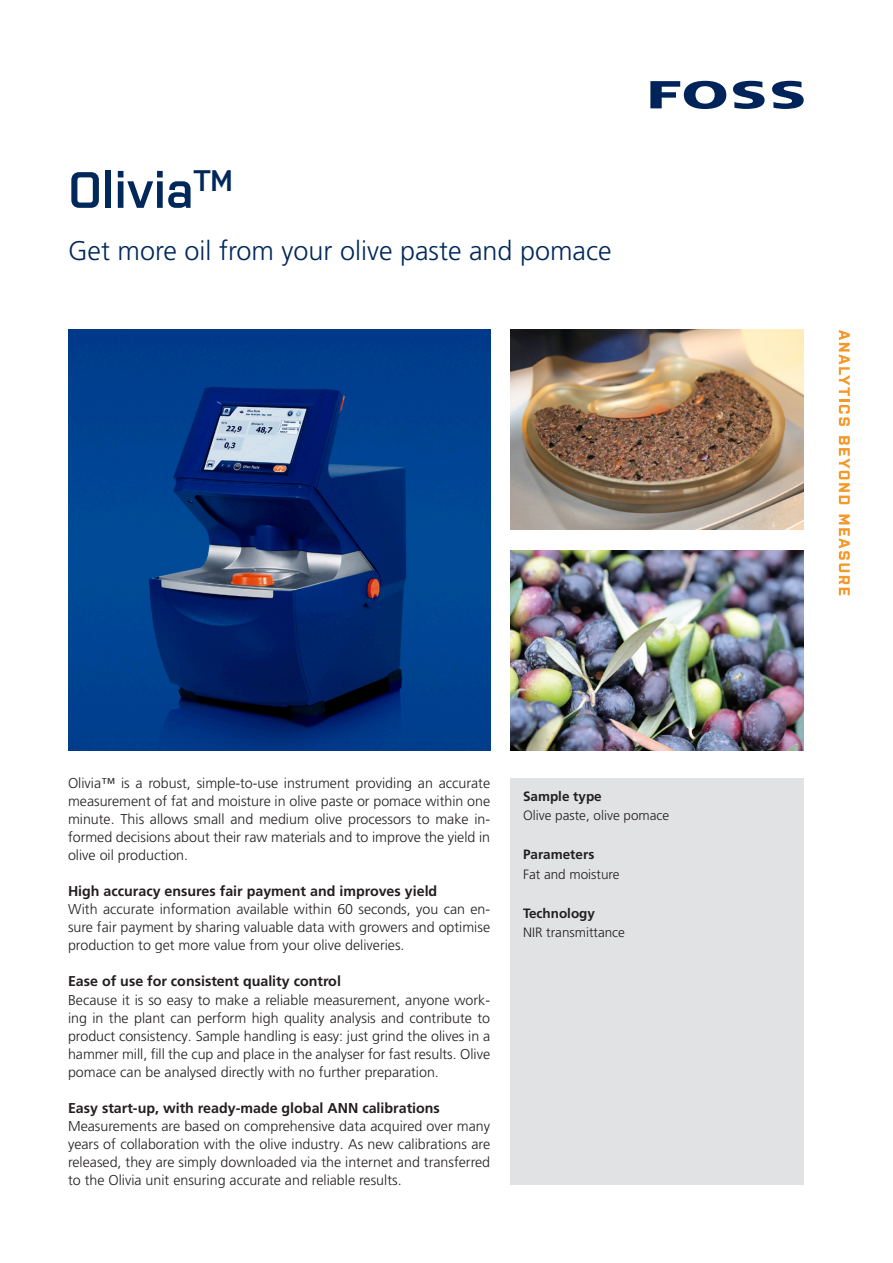
<style>
.page{position:relative;width:893px;height:1263px;background:#fff}
.page>*{position:absolute;margin:0;border:0;box-sizing:border-box;transform-origin:0 0}
.Top_instrument_name{font:600 51px "Purista";color:#00285a}
._2__line{font:300 27px "Frutiger LT Pro";color:#00285a}
.Body{font:300 14.25px/18px "Frutiger LT Pro";color:#231f20;text-align:justify}
.Body_bold{font:700 14.25px "Frutiger LT Pro";color:#231f20}
.Box_text_page_1{font:300 13.5px "Frutiger LT Pro";color:#231f20}
.Box_text_page_1_bold{font:700 13.5px "Frutiger LT Pro";color:#231f20}
</style>
<div class="page">
<div style="left:510px;top:778px;width:294px;height:407px;background:#e1e2e4"></div>
<img style="left:68px;top:330px;width:422px;height:421px">
<img style="left:510px;top:330px;width:294px;height:200px">
<img style="left:510px;top:551px;width:294px;height:200px">
<svg style="left:650px;top:81px;width:76px;height:28px"></svg>
<svg style="left:733px;top:81px;width:32px;height:28px"></svg>
<svg style="left:772px;top:81px;width:32px;height:28px"></svg>
<svg style="left:839px;top:330px;width:11px;height:96px"></svg>
<svg style="left:839px;top:436px;width:11px;height:68px"></svg>
<svg style="left:839px;top:514px;width:11px;height:81px"></svg>
<p class="Top_instrument_name" style="left:68px;top:153px;width:166px">Olivia<sup>TM</sup></p>
<p class="_2__line" style="left:68px;top:235px;width:545px">Get more oil from your olive paste and pomace</p>
<p class="Body" style="left:68px;top:775px;width:424px">Olivia™ is a robust, simple-to-use instrument providing an accurate measurement of fat and moisture in olive paste or pomace within one minute. This allows small and medium olive processors to make in&shy;formed decisions about their raw materials and to improve the yield in olive oil production.</p>
<p class="Body_bold" style="left:68px;top:883px;width:371px">High accuracy ensures fair payment and improves yield</p>
<p class="Body" style="left:68px;top:901px;width:424px">With accurate information available within 60 seconds, you can en&shy;sure fair payment by sharing valuable data with growers and optimise production to get more value from your olive deliveries.</p>
<p class="Body_bold" style="left:68px;top:973px;width:274px">Ease of use for consistent quality control</p>
<p class="Body" style="left:68px;top:991px;width:424px">Because it is so easy to make a reliable measurement, anyone work&shy;ing in the plant can perform high quality analysis and contribute to product consistency. Sample handling is easy: just grind the olives in a hammer mill, fill the cup and place in the analyser for fast results. Olive pomace can be analysed directly with no further preparation.</p>
<p class="Body_bold" style="left:68px;top:1099px;width:373px">Easy start-up, with ready-made global ANN calibrations</p>
<p class="Body" style="left:68px;top:1117px;width:424px">Measurements are based on comprehensive data acquired over many years of collaboration with the olive industry. As new calibrations are released, they are simply downloaded via the internet and transferred to the Olivia unit ensuring accurate and reliable results.</p>
<p class="Box_text_page_1_bold" style="left:523px;top:788px;width:80px">Sample type</p>
<p class="Box_text_page_1" style="left:523px;top:808px;width:148px">Olive paste, olive pomace</p>
<p class="Box_text_page_1_bold" style="left:523px;top:846px;width:73px">Parameters</p>
<p class="Box_text_page_1" style="left:523px;top:866px;width:98px">Fat and moisture</p>
<p class="Box_text_page_1_bold" style="left:523px;top:905px;width:74px">Technology</p>
<p class="Box_text_page_1" style="left:523px;top:925px;width:103px">NIR transmittance</p>
</div>
